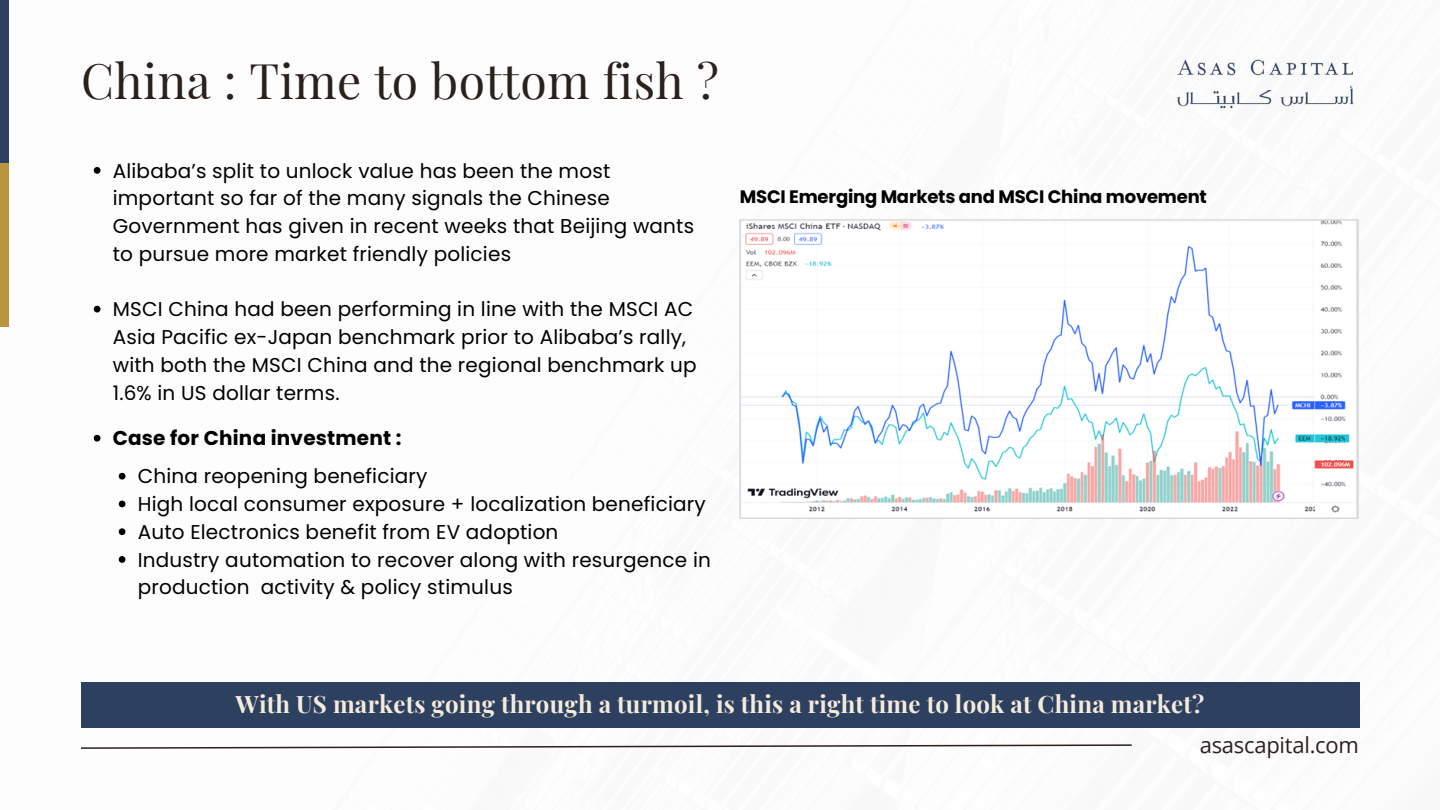
<style>
.page{position:relative;width:1440px;height:810px;background:#fff}
.page>*{position:absolute;margin:0;border:0;box-sizing:border-box;transform-origin:0 0}
.t1{font:48px "Playfair Display";letter-spacing:.01em;color:#2a211d}
.t2{font:700 24px "Playfair Display";letter-spacing:.01em;color:#f5ebdb}
.t3{font:22px "Open Sans";letter-spacing:-.01em;color:#2a211d}
.t4{font:20px/27.8px "Poppins";letter-spacing:.01em;color:#000}
.t5{font:700 20px "Poppins";letter-spacing:.01em;color:#000}
.t6{font:700 18px "Poppins";letter-spacing:-.01em;color:#000}
</style>
<div class="page">
<img style="left:1176px;top:59px;width:178px;height:50px">
<div style="left:81px;top:683px;width:1278px;height:45px;background:#2d4060"></div>
<svg style="left:81px;top:744px;width:1051px;height:5px"></svg>
<div style="left:0;top:0;width:8px;height:163px;background:#2d4060"></div>
<div style="left:0;top:163px;width:8px;height:164px;background:#b9953d"></div>
<img style="left:739px;top:220px;width:620px;height:299px">
<svg style="left:94px;top:167px;width:6px;height:7px"></svg>
<svg style="left:94px;top:306px;width:6px;height:7px"></svg>
<svg style="left:94px;top:435px;width:6px;height:7px"></svg>
<svg style="left:119px;top:473px;width:6px;height:7px"></svg>
<svg style="left:119px;top:501px;width:6px;height:6px"></svg>
<svg style="left:119px;top:528px;width:6px;height:7px"></svg>
<svg style="left:119px;top:556px;width:6px;height:7px"></svg>
<h1 class="t1" style="left:81px;top:47px;width:639px">China : Time to bottom fish ?</h1>
<p class="t4" style="left:113px;top:157px;width:583px">Alibaba’s split to unlock value has been the most important so far of the many signals the Chinese Government has given in recent weeks that Beijing wants to pursue more market friendly policies</p>
<p class="t4" style="left:113px;top:295px;width:586px">MSCI China had been performing in line with the MSCI AC Asia Pacific ex-Japan benchmark prior to Alibaba’s rally, with both the MSCI China and the regional benchmark up 1.6% in US dollar terms.</p>
<p class="t5" style="left:113px;top:424px;width:290px">Case for China investment :</p>
<p class="t4" style="left:138px;top:462px;width:575px">China reopening beneficiary<br>High local consumer exposure + localization beneficiary Auto Electronics benefit from EV adoption<br>Industry automation to recover along with resurgence in production activity &amp; policy stimulus</p>
<p class="t6" style="left:740px;top:184px;width:469px">MSCI Emerging Markets and MSCI China movement</p>
<p class="t2" style="left:236px;top:687px;width:970px">With US markets going through a turmoil, is this a right time to look at China market?</p>
<p class="t3" style="left:1200px;top:730px;width:161px">asascapital.com</p>
</div>
